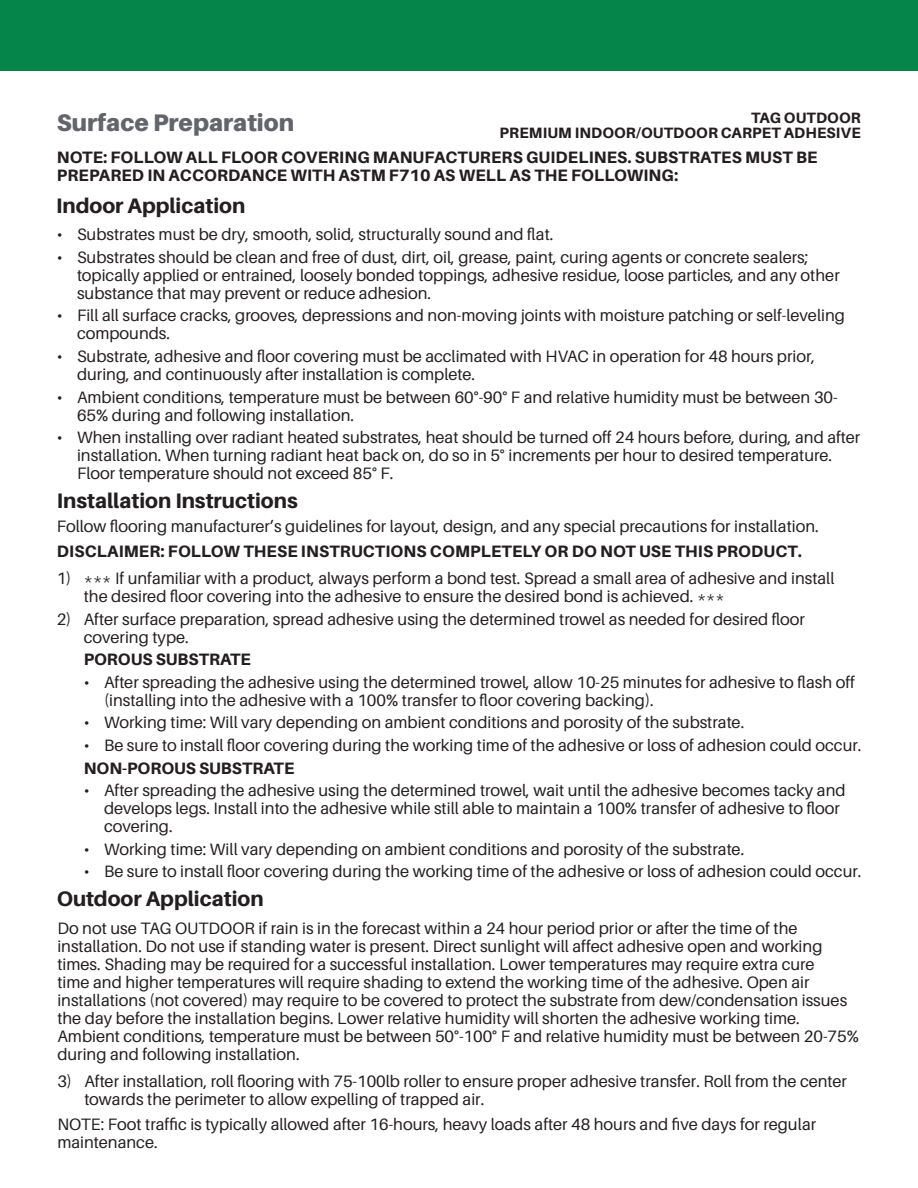
<style>
.page{position:relative;width:918px;height:1188px;background:#fff}
.page>*{position:absolute;margin:0;border:0;box-sizing:border-box;transform-origin:0 0}
.t1{font:900 24px "Aileron";color:#63656a}
.t2{font:800 21px "Aileron";color:#231f20}
.t3{font:16.5px/18px "Aileron";color:#231f20}
.t4{font:800 16.5px/18px "Aileron";letter-spacing:.01em;color:#231f20}
.t5{font:800 15px "Aileron";letter-spacing:.01em;color:#231f20}
</style>
<div class="page">
<div style="left:0;top:0;width:918px;height:70px;background:#06854a"></div>
<h3 class="t1" style="left:57px;top:109px;width:239px">Surface Preparation</h3>
<h3 class="t5" style="left:751px;top:110px;width:111px">TAG OUTDOOR</h3>
<h3 class="t5" style="left:500px;top:125px;width:363px">PREMIUM INDOOR/OUTDOOR CARPET ADHESIVE</h3>
<h3 class="t4" style="left:57px;top:149px;width:762px">NOTE: FOLLOW ALL FLOOR COVERING MANUFACTURERS GUIDELINES. SUBSTRATES MUST BE<br>PREPARED IN ACCORDANCE WITH ASTM F710 AS WELL AS THE FOLLOWING:</h3>
<h3 class="t2" style="left:56px;top:193px;width:191px">Indoor Application</h3>
<p class="t3" style="left:57px;top:226px;width:498px">• Substrates must be dry, smooth, solid, structurally sound and flat.</p>
<p class="t3" style="left:77px;top:248px;width:764px;text-indent:-20px">• Substrates should be clean and free of dust, dirt, oil, grease, paint, curing agents or concrete sealers; topically applied or entrained, loosely bonded toppings, adhesive residue, loose particles, and any other substance that may prevent or reduce adhesion.</p>
<p class="t3" style="left:77px;top:307px;width:769px;text-indent:-20px">• Fill all surface cracks, grooves, depressions and non-moving joints with moisture patching or self-leveling compounds.</p>
<p class="t3" style="left:77px;top:347px;width:740px;text-indent:-20px">• Substrate, adhesive and floor covering must be acclimated with HVAC in operation for 48 hours prior, during, and continuously after installation is complete.</p>
<p class="t3" style="left:77px;top:388px;width:762px;text-indent:-20px">• Ambient conditions, temperature must be between 60°-90° F and relative humidity must be between 30-<br>65% during and following installation.</p>
<p class="t3" style="left:77px;top:429px;width:785px;text-indent:-20px">• When installing over radiant heated substrates, heat should be turned off 24 hours before, during, and after installation. When turning radiant heat back on, do so in 5° increments per hour to desired temperature.<br>Floor temperature should not exceed 85° F.</p>
<h3 class="t2" style="left:57px;top:489px;width:243px">Installation Instructions</h3>
<h3 class="t3" style="left:57px;top:518px;width:764px">Follow flooring manufacturer’s guidelines for layout, design, and any special precautions for installation.</h3>
<h3 class="t4" style="left:57px;top:542px;width:747px">DISCLAIMER: FOLLOW THESE INSTRUCTIONS COMPLETELY OR DO NOT USE THIS PRODUCT.</h3>
<p class="t3" style="left:84px;top:570px;width:752px;text-indent:-27px">1) *** If unfamiliar with a product, always perform a bond test. Spread a small area of adhesive and install the desired floor covering into the adhesive to ensure the desired bond is achieved. ***</p>
<p class="t3" style="left:84px;top:610px;width:723px;text-indent:-27px">2) After surface preparation, spread adhesive using the determined trowel as needed for desired floor covering type.</p>
<h3 class="t4" style="left:84px;top:651px;width:169px">POROUS SUBSTRATE</h3>
<p class="t3" style="left:104px;top:673px;width:753px;text-indent:-20px">• After spreading the adhesive using the determined trowel, allow 10-25 minutes for adhesive to flash off (installing into the adhesive with a 100% transfer to floor covering backing).</p>
<p class="t3" style="left:84px;top:714px;width:662px">• Working time: Will vary depending on ambient conditions and porosity of the substrate.</p>
<p class="t3" style="left:84px;top:737px;width:779px">• Be sure to install floor covering during the working time of the adhesive or loss of adhesion could occur.</p>
<h3 class="t4" style="left:84px;top:759px;width:212px">NON-POROUS SUBSTRATE</h3>
<p class="t3" style="left:104px;top:782px;width:743px;text-indent:-20px">• After spreading the adhesive using the determined trowel, wait until the adhesive becomes tacky and develops legs. Install into the adhesive while still able to maintain a 100% transfer of adhesive to floor covering.</p>
<p class="t3" style="left:84px;top:840px;width:662px">• Working time: Will vary depending on ambient conditions and porosity of the substrate.</p>
<p class="t3" style="left:84px;top:863px;width:779px">• Be sure to install floor covering during the working time of the adhesive or loss of adhesion could occur.</p>
<h3 class="t2" style="left:57px;top:887px;width:208px">Outdoor Application</h3>
<h3 class="t3" style="left:57px;top:919px;width:803px">Do not use TAG OUTDOOR if rain is in the forecast within a 24 hour period prior or after the time of the installation. Do not use if standing water is present. Direct sunlight will affect adhesive open and working times. Shading may be required for a successful installation. Lower temperatures may require extra cure<br>time and higher temperatures will require shading to extend the working time of the adhesive. Open air installations (not covered) may require to be covered to protect the substrate from dew/condensation issues the day before the installation begins. Lower relative humidity will shorten the adhesive working time.<br>Ambient conditions, temperature must be between 50°-100° F and relative humidity must be between 20-75% during and following installation.</h3>
<p class="t3" style="left:84px;top:1073px;width:764px;text-indent:-27px">3) After installation, roll flooring with 75-100lb roller to ensure proper adhesive transfer. Roll from the center towards the perimeter to allow expelling of trapped air.</p>
<h3 class="t3" style="left:57px;top:1116px;width:760px">NOTE: Foot traffic is typically allowed after 16-hours, heavy loads after 48 hours and five days for regular maintenance.</h3>
</div>
